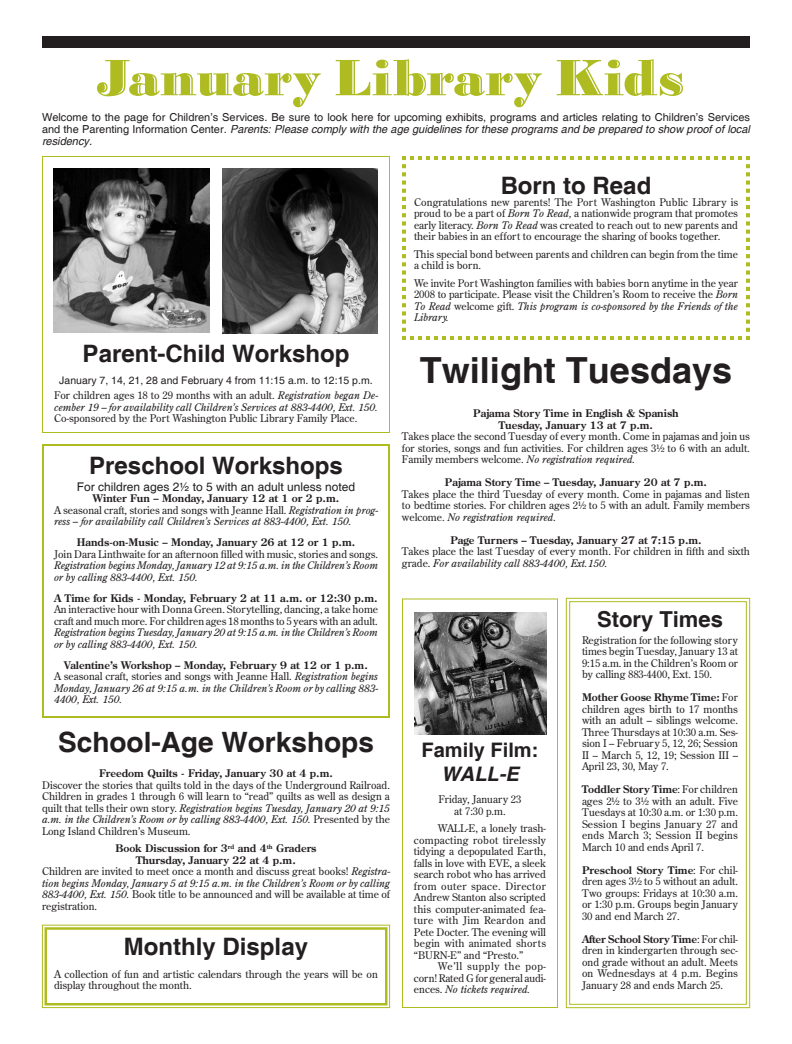
<style>
.page{position:relative;width:792px;height:1044px;background:#fff}
.page>*{position:absolute;margin:0;border:0;box-sizing:border-box;transform-origin:0 0}
.t1{font:54px "Bodoni Highlight ICG";letter-spacing:-.015em;color:#aebc21}
.t2{font:700 36px "Helvetica";color:#231f20}
.t3{font:700 28px "Helvetica";color:#231f20}
.t4{font:700 24px "Helvetica";color:#231f20}
.t5{font:700 22px "Helvetica";color:#231f20}
.t6{font:700 20px "Helvetica";color:#231f20}
.t7{font:italic 700 20px "Helvetica";color:#231f20}
.t8{font:12px "Helvetica";color:#231f20}
.t9{font:11px/12px "Helvetica";color:#231f20;text-align:justify}
.t10{font:10.5px/11.5px "Century Old Style";color:#231f20;text-align:justify}
.t11{font:italic 10.5px/11.5px "Century Old Style";color:#231f20}
.t12{font:700 10.5px/11.5px "Century Old Style";color:#231f20;text-align:center}
.t13{font:10.5px "Helvetica";color:#231f20}
.s1{font-style:italic}
.s2{font-style:normal}
.s3{font-weight:700;font-style:normal}
.s4{font-weight:700}
</style>
<div class="page">
<div style="left:42px;top:36px;width:708px;height:12px;background:#231f20"></div>
<svg style="left:402px;top:156px;width:348px;height:184px"></svg>
<svg style="left:566px;top:598px;width:184px;height:410px"></svg>
<div style="left:569px;top:601px;width:178px;height:404px;border:1px solid #aebc21"></div>
<div style="left:42px;top:444px;width:348px;height:274px;border:2px solid #aebc21"></div>
<div style="left:42px;top:156px;width:348px;height:277px;border:1px solid #aebc21"></div>
<svg style="left:42px;top:924px;width:348px;height:84px"></svg>
<div style="left:44px;top:927px;width:344px;height:79px;border:2px solid #aebc21"></div>
<div style="left:402px;top:598px;width:156px;height:410px;background:#fff;border:1px solid #aebc21"></div>
<img style="left:414px;top:612px;width:132px;height:122px">
<img style="left:54px;top:168px;width:156px;height:165px">
<img style="left:222px;top:168px;width:156px;height:166px">
<h1 class="t1" style="left:95px;top:48px;width:591px">January Library Kids</h1>
<p class="t9" style="left:42px;top:111px;width:709px">Welcome to the page for Children’s Services. Be sure to look here for upcoming exhibits, programs and articles relating to Children’s Services and the Parenting Information Center. <span class="s1">Parents: Please comply with the age guidelines for these programs and be prepared to show proof of local residency.</span></p>
<h3 class="t4" style="left:83px;top:339px;width:268px">Parent-Child Workshop</h3>
<p class="t13" style="left:59px;top:374px;width:315px">January 7, 14, 21, 28 and February 4 from 11:15 a.m. to 12:15 p.m.</p>
<p class="t11" style="left:54px;top:389px;width:326px"><span class="s2">For children ages 18 to 29 months with an adult.</span> Registration began De&shy;cember 19 – for availability call Children’s Services at 883-4400, Ext. 150.</p>
<p class="t10" style="left:54px;top:412px;width:305px">Co-sponsored by the Port Washington Public Library Family Place.</p>
<h3 class="t4" style="left:89px;top:451px;width:255px">Preschool Workshops</h3>
<p class="t8" style="left:77px;top:480px;width:280px">For children ages 2½ to 5 with an adult unless noted</p>
<p class="t11" style="left:54px;top:492px;width:326px;text-indent:39px"><span class="s3">Winter Fun – Monday, January 12 at 1 or 2 p.m.<br></span><span class="s2">A seasonal craft, stories and songs with Jeanne Hall.</span> Registration in prog&shy;ress – for availability call Children’s Services at 883-4400, Ext. 150.</p>
<p class="t12" style="left:77px;top:536px;width:280px">Hands-on-Music – Monday, January 26 at 12 or 1 p.m.</p>
<p class="t10" style="left:54px;top:548px;width:326px">Join Dara Linthwaite for an afternoon filled with music, stories and songs.</p>
<p class="t11" style="left:54px;top:559px;width:326px">Registration begins Monday, January 12 at 9:15 a.m. in the Children’s Room or by calling 883-4400, Ext. 150.</p>
<p class="t12" style="left:54px;top:592px;width:325px">A Time for Kids - Monday, February 2 at 11 a.m. or 12:30 p.m.</p>
<p class="t10" style="left:54px;top:603px;width:326px">An interactive hour with Donna Green. Storytelling, dancing, a take home craft and much more. For children ages 18 months to 5 years with an adult.</p>
<p class="t11" style="left:54px;top:626px;width:325px">Registration begins Tuesday, January 20 at 9:15 a.m. in the Children’s Room or by calling 883-4400, Ext. 150.</p>
<p class="t11" style="left:54px;top:659px;width:326px;text-indent:10px"><span class="s3">Valentine’s Workshop – Monday, February 9 at 12 or 1 p.m.<br></span><span class="s2">A seasonal craft, stories and songs with Jeanne Hall.</span> Registration begins Monday, January 26 at 9:15 a.m. in the Children’s Room or by calling 883- 4400, Ext. 150.</p>
<h3 class="t3" style="left:58px;top:725px;width:317px">School-Age Workshops</h3>
<p class="t12" style="left:99px;top:768px;width:235px">Freedom Quilts - Friday, January 30 at 4 p.m.</p>
<p class="t10" style="left:42px;top:779px;width:350px">Discover the stories that quilts told in the days of the Underground Railroad.<br>Children in grades 1 through 6 will learn to “read” quilts as well as design a quilt that tells their own story. <span class="s1">Registration begins Tuesday, January 20 at 9:15 a.m. in the Children’s Room or by calling 883-4400, Ext. 150.</span> Presented by the Long Island Children’s Museum.</p>
<p class="t12" style="left:115px;top:843px;width:203px">Book Discussion for 3<sup>rd</sup> and 4<sup>th</sup> Graders</p>
<p class="t12" style="left:136px;top:854px;width:161px">Thursday, January 22 at 4 p.m.</p>
<p class="t10" style="left:42px;top:866px;width:350px">Children are invited to meet once a month and discuss great books! <span class="s1">Registra-</span></p>
<p class="t11" style="left:42px;top:877px;width:349px">tion begins Monday, January 5 at 9:15 a.m. in the Children’s Room or by calling</p>
<p class="t10" style="left:42px;top:889px;width:349px"><span class="s1">883-4400, Ext. 150.</span> Book title to be announced and will be available at time of</p>
<p class="t10" style="left:42px;top:900px;width:57px">registration.</p>
<h3 class="t4" style="left:124px;top:932px;width:186px">Monthly Display</h3>
<p class="t10" style="left:54px;top:968px;width:325px">A collection of fun and artistic calendars through the years will be on display throughout the month.</p>
<h3 class="t4" style="left:501px;top:171px;width:152px">Born to Read</h3>
<p class="t10" style="left:414px;top:196px;width:326px">Congratulations new parents! The Port Washington Public Library is proud to be a part of <span class="s1">Born To Read,</span> a nationwide program that promotes early literacy. <span class="s1">Born To Read</span> was created to reach out to new parents and their babies in an effort to encourage the sharing of books together.</p>
<p class="t10" style="left:414px;top:248px;width:326px">This special bond between parents and children can begin from the time a child is born.</p>
<p class="t10" style="left:414px;top:277px;width:326px">We invite Port Washington families with babies born anytime in the year 2008 to participate. Please visit the Children’s Room to receive the <span class="s1">Born To Read</span> welcome gift. <span class="s1">This program is co-sponsored by the Friends of the Library.</span></p>
<h2 class="t2" style="left:420px;top:348px;width:314px">Twilight Tuesdays</h2>
<p class="t12" style="left:473px;top:408px;width:207px">Pajama Story Time in English &amp; Spanish<br>Tuesday, January 13 at 7 p.m.</p>
<p class="t10" style="left:402px;top:430px;width:349px">Takes place the second Tuesday of every month. Come in pajamas and join us for stories, songs and fun activities. For children ages 3½ to 6 with an adult.<br>Family members welcome. <span class="s1">No registration required.</span></p>
<p class="t12" style="left:445px;top:476px;width:264px">Pajama Story Time – Tuesday, January 20 at 7 p.m.</p>
<p class="t10" style="left:402px;top:488px;width:349px">Takes place the third Tuesday of every month. Come in pajamas and listen to bedtime stories. For children ages 2½ to 5 with an adult. Family members welcome. <span class="s1">No registration required</span>.</p>
<p class="t12" style="left:450px;top:534px;width:253px">Page Turners – Tuesday, January 27 at 7:15 p.m.</p>
<p class="t10" style="left:402px;top:545px;width:350px">Takes place the last Tuesday of every month. For children in fifth and sixth grade. <span class="s1">For availability call 883-4400, Ext.150.</span></p>
<h3 class="t6" style="left:422px;top:737px;width:118px">Family Film:</h3>
<h3 class="t7" style="left:441px;top:761px;width:79px">WALL-E</h3>
<p class="t10" style="left:439px;top:793px;width:84px;text-align:center">Friday, January 23 at 7:30 p.m.</p>
<p class="t10" style="left:414px;top:822px;width:134px;text-indent:24px">WALL-E, a lonely trash&shy;compacting robot tirelessly tidying a depopulated Earth, falls in love with EVE, a sleek search robot who has arrived from outer space. Director Andrew Stanton also scripted this computer-animated fea&shy;ture with Jim Reardon and Pete Docter. The evening will begin with animated shorts “BURN-E” and “Presto.”</p>
<p class="t10" style="left:414px;top:960px;width:134px;text-indent:24px">We’ll supply the pop&shy;corn! Rated G for general audi&shy;ences. <span class="s1">No tickets required.</span></p>
<h3 class="t5" style="left:597px;top:606px;width:127px">Story Times</h3>
<p class="t10" style="left:582px;top:634px;width:158px">Registration for the following story times begin Tuesday, January 13 at 9:15 a.m. in the Children’s Room or by calling 883-4400, Ext. 150.</p>
<p class="t10" style="left:582px;top:691px;width:158px"><span class="s4">Mother Goose Rhyme Time:</span> For children ages birth to 17 months with an adult – siblings welcome.<br>Three Thursdays at 10:30 a.m. Ses&shy;sion I – February 5, 12, 26; Session II – March 5, 12, 19; Session III – April 23, 30, May 7.</p>
<p class="t10" style="left:582px;top:783px;width:158px"><span class="s4">Toddler Story Time</span>: For children ages 2½ to 3½ with an adult. Five Tuesdays at 10:30 a.m. or 1:30 p.m.<br>Session I begins January 27 and ends March 3; Session II begins March 10 and ends April 7.</p>
<p class="t10" style="left:582px;top:864px;width:158px"><span class="s4">Preschool Story Time</span>: For chil&shy;dren ages 3½ to 5 without an adult.<br>Two groups: Fridays at 10:30 a.m. or 1:30 p.m. Groups begin January 30 and end March 27.</p>
<p class="t10" style="left:582px;top:933px;width:158px"><span class="s4">After School Story Time</span>: For chil&shy;dren in kindergarten through sec&shy;ond grade without an adult. Meets on Wednesdays at 4 p.m. Begins January 28 and ends March 25.</p>
</div>
